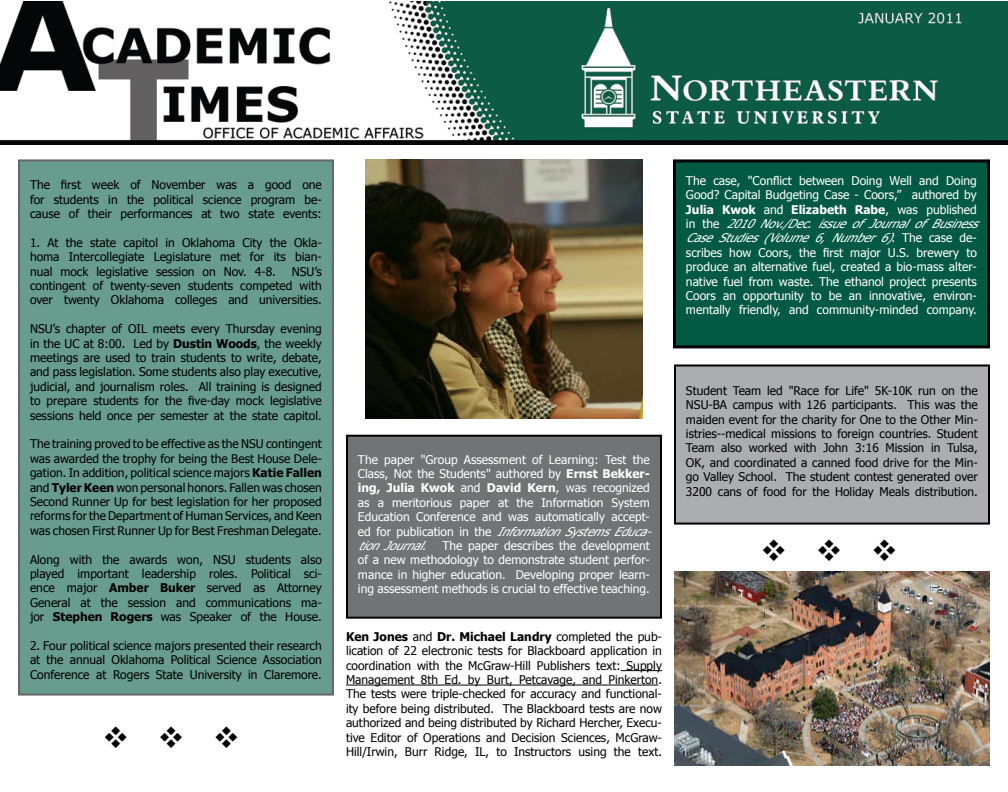
<style>
.page{position:relative;width:1008px;height:792px;background:#fff}
.page>*{position:absolute;margin:0;border:0;box-sizing:border-box;transform-origin:0 0}
.t1{font:30px "Wingdings";color:#000}
.t2{font:12px/14.4px "Tahoma";color:#000;text-align:justify}
.t3{font:12px/14.4px "Tahoma";color:#fff}
.s1{font-weight:700}
.s2{font-style:italic}
</style>
<div class="page">
<div style="left:675px;top:366px;width:314px;height:158px;background:#abadb0"></div>
<div style="left:674px;top:364px;width:316px;height:161px;border:2px solid #000"></div>
<div style="left:674px;top:161px;width:314px;height:186px;background:#035a44"></div>
<div style="left:673px;top:159px;width:317px;height:189px;border:3px solid #000"></div>
<div style="left:19px;top:160px;width:314px;height:535px;background:#679c8e"></div>
<div style="left:347px;top:436px;width:314px;height:182px;background:#717375"></div>
<div style="left:346px;top:435px;width:316px;height:184px;border:2px solid #000"></div>
<hr style="left:621px;top:670px;width:41px;height:1px;background:#000">
<hr style="left:346px;top:685px;width:312px;height:1px;background:#000">
<img style="left:365px;top:159px;width:278px;height:259px">
<img style="left:674px;top:572px;width:316px;height:194px">
<img style="left:0;top:1px;width:1008px;height:144px">
<p class="t2" style="left:30px;top:177px;width:293px">The first week of November was a good one for students in the political science program be&shy;cause of their performances at two state events:</p>
<p class="t2" style="left:30px;top:235px;width:293px">1. At the state capitol in Oklahoma City the Okla&shy;homa Intercollegiate Legislature met for its bian&shy;nual mock legislative session on Nov. 4-8.</p>
<p class="t2" style="left:30px;top:263px;width:293px;text-indent:262px">NSU’s contingent of twenty-seven students competed with over twenty Oklahoma colleges and universities.</p>
<p class="t2" style="left:30px;top:321px;width:293px">NSU’s chapter of OIL meets every Thursday evening in the UC at 8:00. Led by <span class="s1">Dustin Woods</span>, the weekly meetings are used to train students to write, debate, and pass legislation. Some students also play executive, judicial, and journalism roles. All training is designed to prepare students for the five-day mock legislative sessions held once per semester at the state capitol.</p>
<p class="t2" style="left:30px;top:436px;width:293px">The training proved to be effective as the NSU contingent was awarded the trophy for being the Best House Dele&shy;gation. In addition, political science majors <span class="s1">Katie Fallen </span>and <span class="s1">Tyler Keen</span> won personal honors. Fallen was chosen Second Runner Up for best legislation for her proposed reforms for the Department of Human Services, and Keen was chosen First Runner Up for Best Freshman Delegate.</p>
<p class="t2" style="left:30px;top:551px;width:293px">Along with the awards won, NSU students also played important leadership roles. Political sci&shy;ence major <span class="s1">Amber Buker</span> served as Attorney General at the session and communications ma&shy;jor <span class="s1">Stephen Rogers</span> was Speaker of the House.</p>
<p class="t2" style="left:30px;top:638px;width:293px">2. Four political science majors presented their research at the annual Oklahoma Political Science Association Conference at Rogers State University in Claremore.</p>
<h1 class="t1" style="left:102px;top:721px;width:139px">❖❖❖</h1>
<p class="t3" style="left:686px;top:173px;width:301px">The case, "Conflict between Doing Well and Doing Good? Capital Budgeting Case - Coors,” authored by <span class="s1">Julia Kwok</span> and <span class="s1">Elizabeth Rabe</span>, was published<br>i n t h e <span class="s2">2010Nov./Dec.issueofJournalofBusiness CaseStudies(Volume6,Number6)</span>. T h e c a s e d e - scribes how Coors, the first major U.S. brewery to produce an alternative fuel, created a bio-mass alter&shy;native fuel from waste. The ethanol project presents Coors an opportunity to be an innovative, environ&shy;mentally friendly, and community-minded company.</p>
<p class="t3" style="left:358px;top:451px;width:302px">The paper "Group Assessment of Learning: Test the Class, Not the Students" authored by <span class="s1">Ernst Bekker&shy;ing, Julia Kwok</span> and <span class="s1">David Kern</span>, was recognized as a meritorious paper at the Information System Education Conference and was automatically accept&shy;e d f o r p u b l i c a t i o n i n t h e <span class="s2">InformationSystemsEduca&shy;tionJournal.</span> The paper describes the development of a new methodology to demonstrate student perfor&shy;mance in higher education. Developing proper learn&shy;ing assessment methods is crucial to effective teaching.</p>
<p class="t2" style="left:346px;top:629px;width:318px"><span class="s1">Ken Jones</span> and <span class="s1">Dr. Michael Landry</span> completed the pub&shy;lication of 22 electronic tests for Blackboard application in coordination with the McGraw-Hill Publishers text: Supply Management 8th Ed. by Burt, Petcavage, and Pinkerton.<br>The tests were triple-checked for accuracy and functional&shy;ity before being distributed. The Blackboard tests are now authorized and being distributed by Richard Hercher, Execu&shy;tive Editor of Operations and Decision Sciences, McGraw-Hill/Irwin, Burr Ridge, IL, to Instructors using the text.</p>
<p class="t2" style="left:686px;top:383px;width:293px">Student Team led "Race for Life" 5K-10K run on the NSU-BA campus with 126 participants. This was the maiden event for the charity for One to the Other Min&shy;istries--medical missions to foreign countries. Student Team also worked with John 3:16 Mission in Tulsa, OK, and coordinated a canned food drive for the Min&shy;go Valley School. The student contest generated over 3200 cans of food for the Holiday Meals distribution.</p>
<h1 class="t1" style="left:760px;top:534px;width:139px">❖❖❖</h1>
</div>
